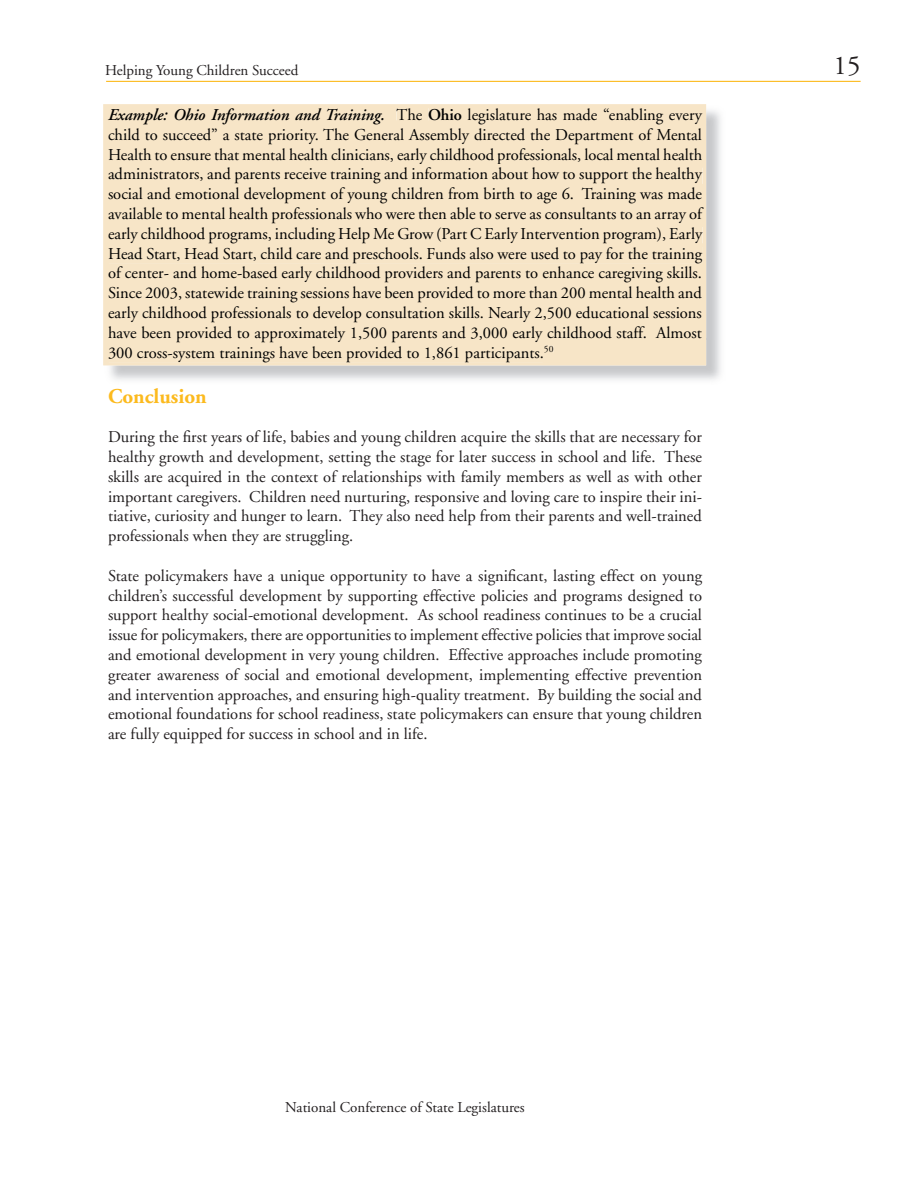
<style>
.page{position:relative;width:918px;height:1188px;background:#fff}
.page>*{position:absolute;margin:0;border:0;box-sizing:border-box;transform-origin:0 0}
.t1{font:27px "Adobe Garamond";color:#231f20}
.t2{font:700 21px "Adobe Garamond";color:#fcba1e}
.t3{font:16.5px/19.8px "Adobe Garamond";color:#231f20;text-align:justify}
.t4{font:16.5px/19.8px "Adobe Garamond";color:#000;text-align:justify}
.t5{font:15px "Adobe Garamond";color:#231f20}
.s1{font-weight:600;font-style:italic}
.s2{font-weight:600}
</style>
<div class="page">
<hr style="left:106px;top:81px;width:755px;height:1px;background:#fcba1e">
<img style="left:706px;top:106px;width:17px;height:233px">
<div style="left:103px;top:104px;width:603px;height:261px;background:#f7e5c7"></div>
<div style="left:108px;top:108px;width:283px;height:16px;background:#f7e5c7"></div>
<div style="left:397px;top:108px;width:25px;height:12px;background:#f7e5c7"></div>
<div style="left:429px;top:108px;width:33px;height:12px;background:#f7e5c7"></div>
<div style="left:462px;top:108px;width:240px;height:16px;background:#f7e5c7"></div>
<div style="left:109px;top:128px;width:593px;height:16px;background:#f7e5c7"></div>
<div style="left:109px;top:148px;width:593px;height:16px;background:#f7e5c7"></div>
<div style="left:109px;top:168px;width:593px;height:16px;background:#f7e5c7"></div>
<div style="left:108px;top:187px;width:594px;height:17px;background:#f7e5c7"></div>
<div style="left:109px;top:207px;width:595px;height:16px;background:#f7e5c7"></div>
<div style="left:109px;top:227px;width:593px;height:16px;background:#f7e5c7"></div>
<div style="left:109px;top:247px;width:593px;height:16px;background:#f7e5c7"></div>
<div style="left:109px;top:267px;width:593px;height:16px;background:#f7e5c7"></div>
<div style="left:109px;top:286px;width:593px;height:17px;background:#f7e5c7"></div>
<div style="left:109px;top:306px;width:593px;height:16px;background:#f7e5c7"></div>
<div style="left:108px;top:326px;width:594px;height:16px;background:#f7e5c7"></div>
<div style="left:109px;top:346px;width:434px;height:16px;background:#f7e5c7"></div>
<div style="left:545px;top:346px;width:8px;height:7px;background:#f7e5c7"></div>
<p class="t5" style="left:105px;top:63px;width:195px">Helping Young Children Succeed</p>
<p class="t4" style="left:108px;top:105px;width:596px"><span class="s1">Example: Ohio Information and Training.</span> The <span class="s2">Ohio</span> legislature has made “enabling every child to succeed” a state priority. The General Assembly directed the Department of Mental Health to ensure that mental health clinicians, early childhood professionals, local mental health administrators, and parents receive training and information about how to support the healthy social and emotional development of young children from birth to age 6. Training was made available to mental health professionals who were then able to serve as consultants to an array of early childhood programs, including Help Me Grow (Part C Early Intervention program), Early Head Start, Head Start, child care and preschools. Funds also were used to pay for the training of center- and home-based early childhood providers and parents to enhance caregiving skills.<br>Since 2003, statewide training sessions have been provided to more than 200 mental health and early childhood professionals to develop consultation skills. Nearly 2,500 educational sessions have been provided to approximately 1,500 parents and 3,000 early childhood staff. Almost 300 cross-system trainings have been provided to 1,861 participants.<sup>50</sup></p>
<p class="t2" style="left:108px;top:385px;width:100px">Conclusion</p>
<p class="t3" style="left:108px;top:428px;width:596px">During the first years of life, babies and young children acquire the skills that are necessary for healthy growth and development, setting the stage for later success in school and life. These skills are acquired in the context of relationships with family members as well as with other important caregivers. Children need nurturing, responsive and loving care to inspire their ini&shy;tiative, curiosity and hunger to learn. They also need help from their parents and well-trained professionals when they are struggling.</p>
<p class="t3" style="left:108px;top:566px;width:596px">State policymakers have a unique opportunity to have a significant, lasting effect on young children’s successful development by supporting effective policies and programs designed to support healthy social-emotional development. As school readiness continues to be a crucial issue for policymakers, there are opportunities to implement effective policies that improve social and emotional development in very young children. Effective approaches include promoting greater awareness of social and emotional development, implementing effective prevention and intervention approaches, and ensuring high-quality treatment. By building the social and emotional foundations for school readiness, state policymakers can ensure that young children are fully equipped for success in school and in life.</p>
<h1 class="t1" style="left:834px;top:51px;width:28px">15</h1>
<p class="t5" style="left:285px;top:1099px;width:241px">National Conference of State Legislatures</p>
</div>
